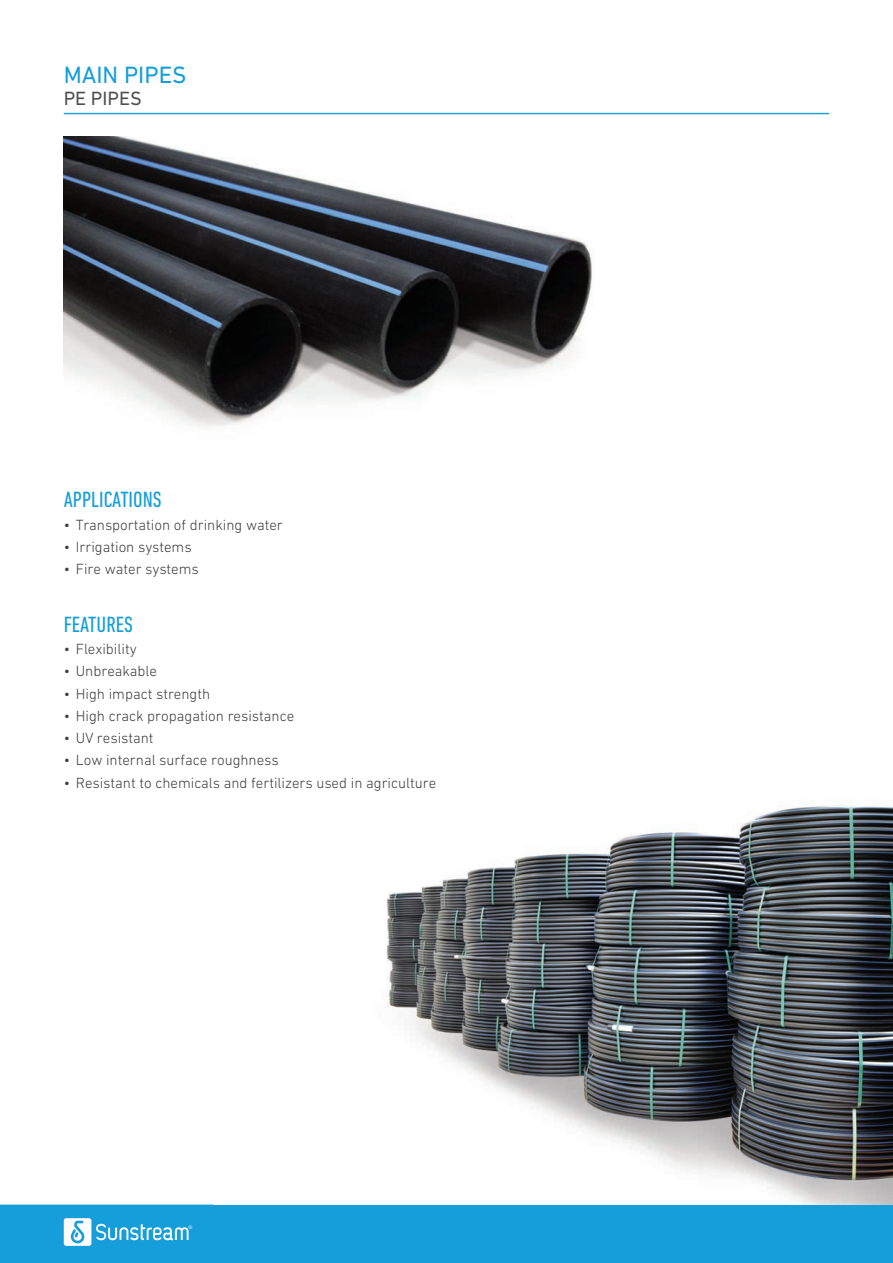
<style>
.page{position:relative;width:893px;height:1263px;background:#fff}
.page>*{position:absolute;margin:0;border:0;box-sizing:border-box;transform-origin:0 0}
.t1{font:24px "DIN Next CYR";color:#159eda}
.t2{font:condensed 22.5px "DIN Next LT Pro";color:#159eda}
.t3{font:19.5px "DIN Next CYR";color:#505052}
.t4{font:300 15px "DIN Next CYR";color:#3e3e3f}
.t5{font:5.55px "Layar Bahtera Doomsday Condensed";color:#fff}
</style>
<div class="page">
<div style="left:0;top:1204px;width:893px;height:59px;background:#159eda"></div>
<hr style="left:64px;top:113px;width:765px;height:1px;background:#159eda">
<div style="left:64px;top:1218px;width:27px;height:28px;background:#fff;border-radius:2px"></div>
<svg style="left:71px;top:1220px;width:13px;height:23px"></svg>
<svg style="left:96px;top:1224px;width:93px;height:16px"></svg>
<img style="left:386px;top:805px;width:507px;height:399px">
<img style="left:64px;top:136px;width:529px;height:291px">
<p class="t1" style="left:64px;top:61px;width:124px">MAIN PIPES</p>
<p class="t3" style="left:64px;top:87px;width:79px">PE PIPES</p>
<p class="t2" style="left:64px;top:487px;width:99px">APPLICATIONS</p>
<p class="t4" style="left:64px;top:516px;width:221px">• Transportation of drinking water</p>
<p class="t4" style="left:64px;top:538px;width:129px">• Irrigation systems</p>
<p class="t4" style="left:64px;top:560px;width:136px">• Fire water systems</p>
<p class="t2" style="left:64px;top:611px;width:71px">FEATURES</p>
<p class="t4" style="left:64px;top:640px;width:74px">• Flexibility</p>
<p class="t4" style="left:64px;top:663px;width:95px">• Unbreakable</p>
<p class="t4" style="left:64px;top:685px;width:148px">• High impact strength</p>
<p class="t4" style="left:64px;top:707px;width:232px">• High crack propagation resistance</p>
<p class="t4" style="left:64px;top:729px;width:91px">• UV resistant</p>
<p class="t4" style="left:64px;top:752px;width:216px">• Low internal surface roughness</p>
<p class="t4" style="left:64px;top:774px;width:374px">• Resistant to chemicals and fertilizers used in agriculture</p>
<p class="t5" style="left:189px;top:1225px;width:5px">®</p>
</div>
